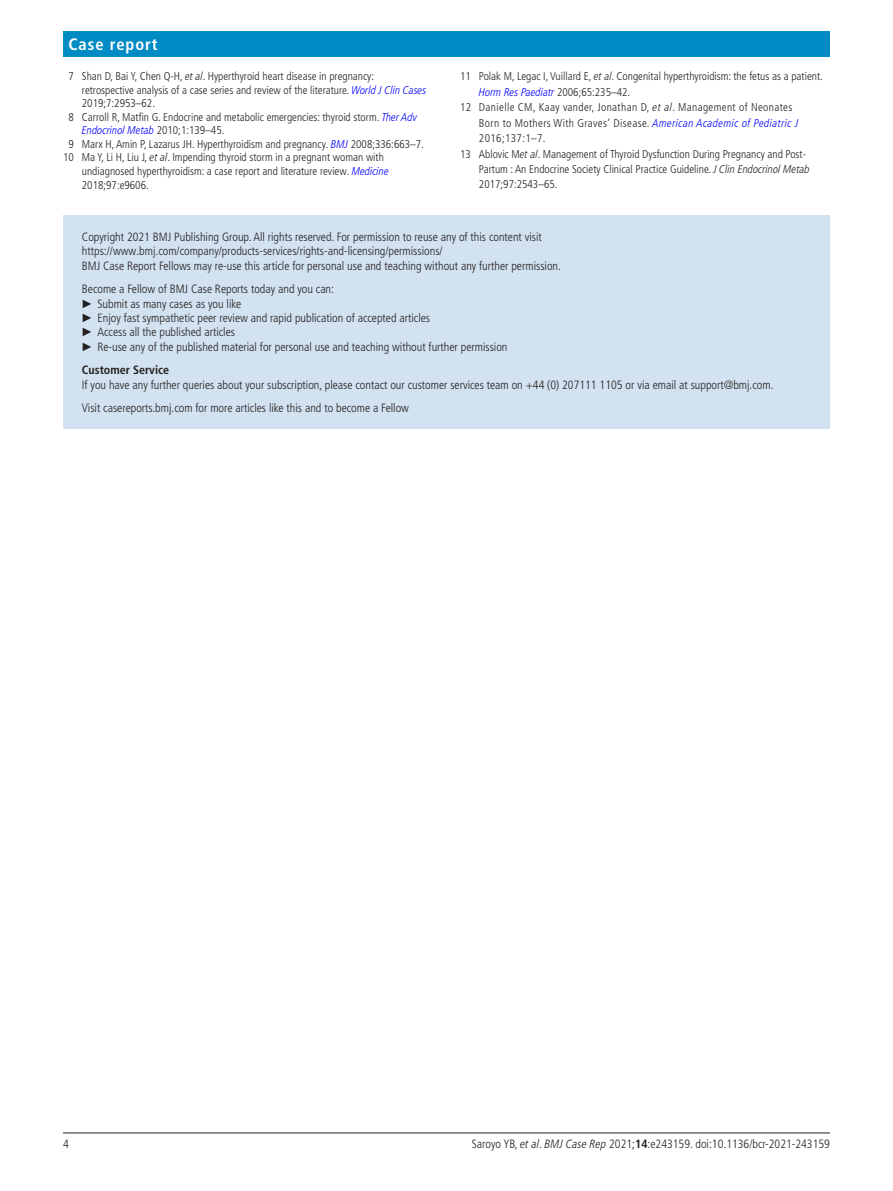
<style>
.page{position:relative;width:893px;height:1191px;background:#fff}
.page>*{position:absolute;margin:0;border:0;box-sizing:border-box;transform-origin:0 0}
.t1{font:700 condensed 16.5px "Frutiger LT Pro";letter-spacing:.055em;color:#fff}
.t2{font:300 condensed 12px/14.4px "Frutiger LT Pro";color:#231f20}
.t3{font:700 condensed 12px "Frutiger LT Pro";color:#231f20}
.t4{font:300 condensed 11.25px "Frutiger LT Pro";color:#231f20}
.t5{font:300 condensed 11.25px "Frutiger LT Pro";letter-spacing:.03em;color:#231f20}
.t6{font:italic 300 condensed 11.25px "Frutiger LT Pro";color:#00f}
.s1{font-style:italic}
.s2{font-style:italic;color:#00f}
.s3{font-style:normal;color:#231f20}
.s4{font-family:"Arial";font-weight:400;font-stretch:normal}
.s5{font-weight:700}
</style>
<div class="page">
<hr style="left:63px;top:1132px;width:767px;height:1px;background:#231f20">
<div style="left:63px;top:31px;width:767px;height:25px;background:#008bc5"></div>
<div style="left:63px;top:215px;width:767px;height:213px;background:#d2e2f0"></div>
<h1 class="t1" style="left:69px;top:34px;width:91px">Case report</h1>
<p class="t4" style="left:68px;top:70px;width:307px">7 Shan D, Bai Y, Chen Q-H, <span class="s1">et al</span>. Hyperthyroid heart disease in pregnancy:</p>
<p class="t4" style="left:82px;top:84px;width:346px">retrospective analysis of a case series and review of the literature. <span class="s2">World J Clin Cases</span></p>
<p class="t4" style="left:82px;top:97px;width:75px">2019;7:2953–62.</p>
<p class="t4" style="left:68px;top:111px;width:350px">8 Carroll R, Matfin G. Endocrine and metabolic emergencies: thyroid storm. <span class="s2">Ther Adv</span></p>
<p class="t6" style="left:82px;top:124px;width:144px">Endocrinol Metab <span class="s3">2010;1:139–45.</span></p>
<p class="t4" style="left:68px;top:138px;width:357px">9 Marx H, Amin P, Lazarus JH. Hyperthyroidism and pregnancy. <span class="s2">BMJ</span> 2008;336:663–7.</p>
<p class="t4" style="left:63px;top:151px;width:322px">10 Ma Y, Li H, Liu J, <span class="s1">et al</span>. Impending thyroid storm in a pregnant woman with</p>
<p class="t4" style="left:82px;top:165px;width:308px">undiagnosed hyperthyroidism: a case report and literature review. <span class="s2">Medicine</span></p>
<p class="t4" style="left:82px;top:178px;width:68px">2018;97:e9606.</p>
<p class="t4" style="left:460px;top:70px;width:364px">11 Polak M, Legac I, Vuillard E, <span class="s1">et al</span>. Congenital hyperthyroidism: the fetus as a patient.</p>
<p class="t6" style="left:479px;top:86px;width:153px">Horm Res Paediatr <span class="s3">2006;65:235–42.</span></p>
<p class="t5" style="left:460px;top:101px;width:334px">12 Danielle CM, Kaay vander, Jonathan D, <span class="s1">et al</span>. Management of Neonates</p>
<p class="t5" style="left:479px;top:116px;width:321px">Born to Mothers With Graves’ Disease. <span class="s2">American Academic of Pediatric J</span></p>
<p class="t4" style="left:479px;top:132px;width:68px">2016;137:1–7.</p>
<p class="t4" style="left:460px;top:147px;width:347px">13 Ablovic M<span class="s1">et al</span>. Management of Thyroid Dysfunction During Pregnancy and Post-</p>
<p class="t4" style="left:479px;top:163px;width:332px">Partum : An Endocrine Society Clinical Practice Guideline. <span class="s1">J Clin Endocrinol Metab</span></p>
<p class="t4" style="left:479px;top:178px;width:80px">2017;97:2543–65.</p>
<p class="t2" style="left:82px;top:230px;width:481px">Copyright 2021 BMJ Publishing Group. All rights reserved. For permission to reuse any of this content visit https://www.bmj.com/company/products-services/rights-and-licensing/permissions/<br>BMJ Case Report Fellows may re-use this article for personal use and teaching without any further permission.</p>
<p class="t2" style="left:81px;top:282px;width:428px">Become a Fellow of BMJ Case Reports today and you can:<br><span class="s4">►</span> Submit as many cases as you like<br><span class="s4">►</span> Enjoy fast sympathetic peer review and rapid publication of accepted articles<br><span class="s4">►</span> Access all the published articles<br><span class="s4">►</span> Re-use any of the published material for personal use and teaching without further permission</p>
<p class="t3" style="left:82px;top:363px;width:89px">Customer Service</p>
<p class="t2" style="left:82px;top:373px;width:693px;line-height:23.4px">If you have any further queries about your subscription, please contact our customer services team on +44 (0) 207111 1105 or via email at support@bmj.com.<br>Visit casereports.bmj.com for more articles like this and to become a Fellow</p>
<p class="t2" style="left:63px;top:1136px;width:7px">4</p>
<p class="t2" style="left:472px;top:1136px;width:360px">Saroyo YB, <span class="s1">et al</span>. <span class="s1">BMJ Case Rep</span> 2021;<span class="s5">14</span>:e243159. doi:10.1136/bcr-2021-243159</p>
</div>
